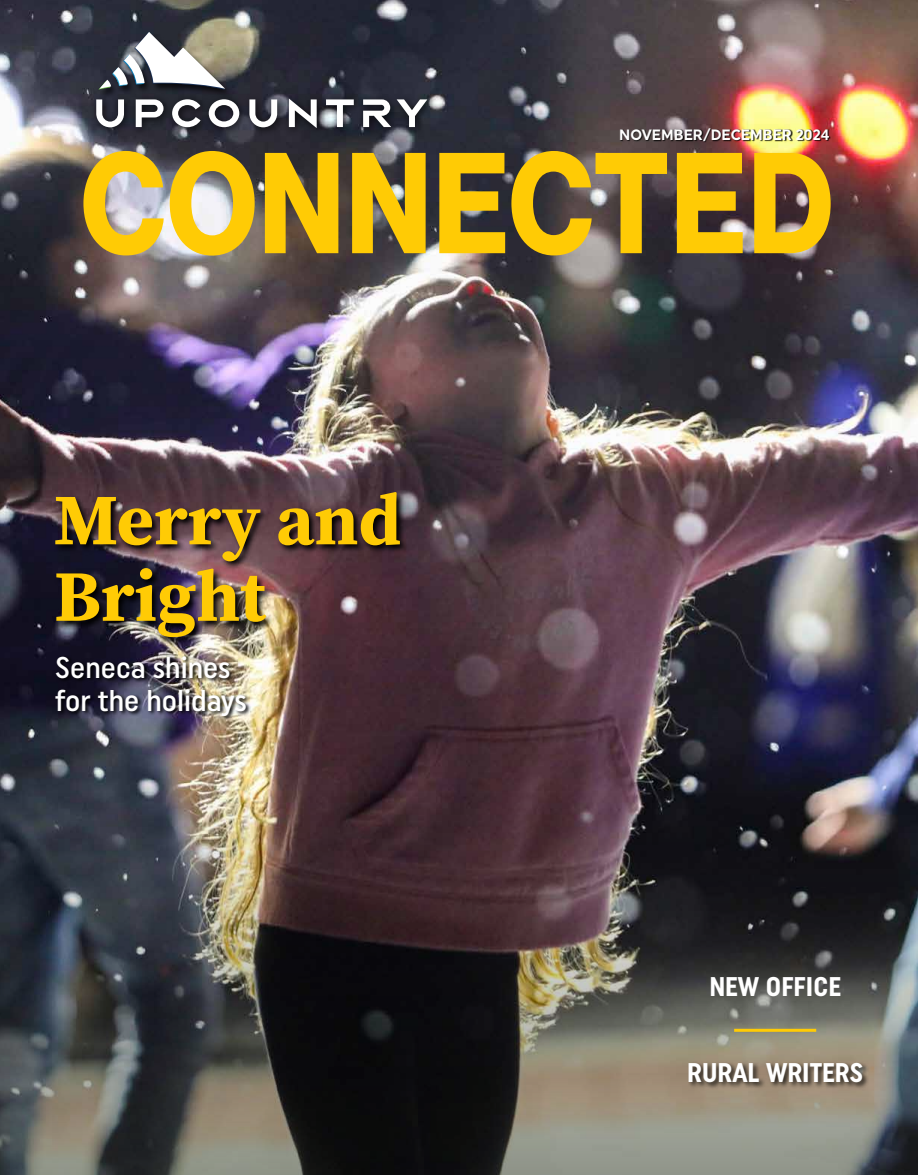
<style>
.page{position:relative;width:918px;height:1175px;background:#fff}
.page>*{position:absolute;margin:0;border:0;box-sizing:border-box;transform-origin:0 0}
.t1{font:140.1px "N Haas Grotesk DS Pro 75 Bd";letter-spacing:.015em;color:#ffcb05;scale:.86 1}
.t2{font:700 72px/76.5px "Source Serif Pro";color:#ffcb05}
.t3{font:500 30px/33px "Uniform Condensed";color:#fff}
.t4{font:700 27px "Uniform Condensed";color:#fff}
.t5{font:700 15px "Uniform";color:#fff;scale:.95 1}
</style>
<div class="page">
<img style="left:0;top:0;width:918px;height:793px">
<img style="left:0;top:793px;width:918px;height:381px">
<div style="left:620px;top:128px;width:210px;height:14px;background:#000;opacity:.88"></div>
<img style="left:53px;top:490px;width:356px;height:156px">
<div style="left:687px;top:1060px;width:182px;height:29px;background:#000;opacity:.75"></div>
<hr style="left:734px;top:1028px;width:82px;height:3px;background:#ffcb05">
<div style="left:98px;top:31px;width:136px;height:67px;background:#000;opacity:.75"></div>
<img style="left:91px;top:32px;width:140px;height:60px">
<div style="left:90px;top:93px;width:346px;height:44px;background:#000;opacity:.75"></div>
<svg style="left:96px;top:99px;width:28px;height:28px"></svg>
<svg style="left:136px;top:99px;width:28px;height:28px"></svg>
<svg style="left:172px;top:99px;width:29px;height:28px"></svg>
<svg style="left:209px;top:99px;width:30px;height:28px"></svg>
<svg style="left:249px;top:99px;width:28px;height:28px"></svg>
<svg style="left:289px;top:98px;width:28px;height:30px"></svg>
<svg style="left:326px;top:99px;width:28px;height:28px"></svg>
<svg style="left:397px;top:99px;width:30px;height:28px"></svg>
<svg style="left:363px;top:99px;width:28px;height:28px"></svg>
<img style="left:54px;top:655px;width:197px;height:66px">
<svg style="left:99px;top:32px;width:126px;height:57px"></svg>
<p class="t5" style="left:619px;top:126px;width:223px">NOVEMBER/DECEMBER 2024</p>
<h1 class="t1" style="left:81px;top:122px;width:876px">CONNECTED</h1>
<h2 class="t2" style="left:54px;top:481px;width:349px">Merry and<br>Bright</h2>
<p class="t3" style="left:55px;top:650px;width:193px">Seneca shines for the holidays</p>
<p class="t4" style="left:709px;top:970px;width:133px">NEW OFFICE</p>
<p class="t4" style="left:687px;top:1056px;width:177px">RURAL WRITERS</p>
</div>
